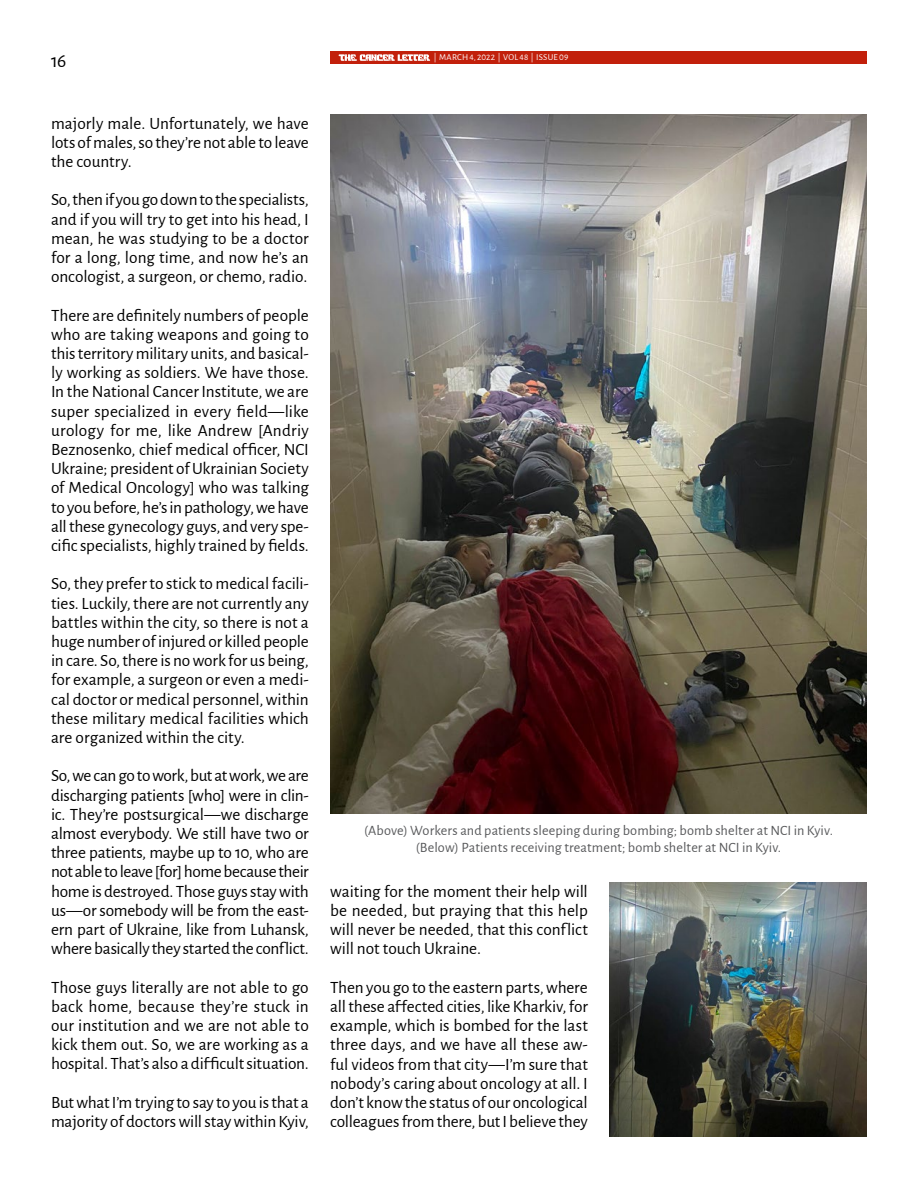
<style>
.page{position:relative;width:918px;height:1188px;background:#fff}
.page>*{position:absolute;margin:0;border:0;box-sizing:border-box;transform-origin:0 0}
.t1{font:19.5px "Alegreya Sans";color:#000}
.t2{font:17.25px/19.2px "Alegreya Sans";letter-spacing:-.005em;color:#000;text-align:justify}
.t3{font:14.25px "Alegreya Sans";letter-spacing:.005em;color:#58595b}
.t4{font:9px "Alegreya Sans";letter-spacing:.02em;color:#fff}
</style>
<div class="page">
<div style="left:330px;top:51px;width:537px;height:13px;background:#c2200b"></div>
<svg style="left:339px;top:54px;width:91px;height:7px"></svg>
<img style="left:330px;top:115px;width:537px;height:698px">
<img style="left:609px;top:883px;width:258px;height:254px">
<p class="t1" style="left:51px;top:47px;width:17px">16</p>
<p class="t4" style="left:434px;top:51px;width:136px">| MARCH 4, 2022 | VOL 48 | ISSUE 09</p>
<p class="t2" style="left:51px;top:113px;width:259px">majorly male. Unfortunately, we have lots of males, so they’re not able to leave the country.</p>
<p class="t2" style="left:51px;top:189px;width:259px">So, then if you go down to the specialists, and if you will try to get into his head, I mean, he was studying to be a doctor for a long, long time, and now he’s an oncologist, a surgeon, or chemo, radio.</p>
<p class="t2" style="left:51px;top:305px;width:259px">There are definitely numbers of people who are taking weapons and going to this territory military units, and basical&shy;ly working as soldiers. We have those.<br>In the National Cancer Institute, we are super specialized in every field—like urology for me, like Andrew [Andriy Beznosenko, chief medical officer, NCI Ukraine; president of Ukrainian Society of Medical Oncology] who was talking to you before, he’s in pathology, we have all these gynecology guys, and very spe&shy;cific specialists, highly trained by fields.</p>
<p class="t2" style="left:51px;top:573px;width:259px">So, they prefer to stick to medical facili&shy;ties. Luckily, there are not currently any battles within the city, so there is not a huge number of injured or killed people in care. So, there is no work for us being, for example, a surgeon or even a medi&shy;cal doctor or medical personnel, within these military medical facilities which are organized within the city.</p>
<p class="t2" style="left:51px;top:765px;width:259px">So, we can go to work, but at work, we are discharging patients [who] were in clin&shy;ic. They’re postsurgical—we discharge almost everybody. We still have two or three patients, maybe up to 10, who are not able to leave [for] home because their home is destroyed. Those guys stay with us—or somebody will be from the east&shy;ern part of Ukraine, like from Luhansk, where basically they started the conflict.</p>
<p class="t2" style="left:51px;top:977px;width:259px">Those guys literally are not able to go back home, because they’re stuck in our institution and we are not able to kick them out. So, we are working as a hospital. That’s also a difficult situation.</p>
<p class="t2" style="left:51px;top:1092px;width:259px">But what I’m trying to say to you is that a majority of doctors will stay within Kyiv,</p>
<p class="t3" style="left:364px;top:820px;width:470px">(Above) Workers and patients sleeping during bombing; bomb shelter at NCI in Kyiv.</p>
<p class="t3" style="left:416px;top:837px;width:367px">(Below) Patients receiving treatment; bomb shelter at NCI in Kyiv.</p>
<p class="t2" style="left:330px;top:881px;width:259px">waiting for the moment their help will be needed, but praying that this help will never be needed, that this conflict will not touch Ukraine.</p>
<p class="t2" style="left:330px;top:977px;width:259px">Then you go to the eastern parts, where all these affected cities, like Kharkiv, for example, which is bombed for the last three days, and we have all these aw&shy;ful videos from that city—I’m sure that nobody’s caring about oncology at all. I don’t know the status of our oncological colleagues from there, but I believe they</p>
</div>
